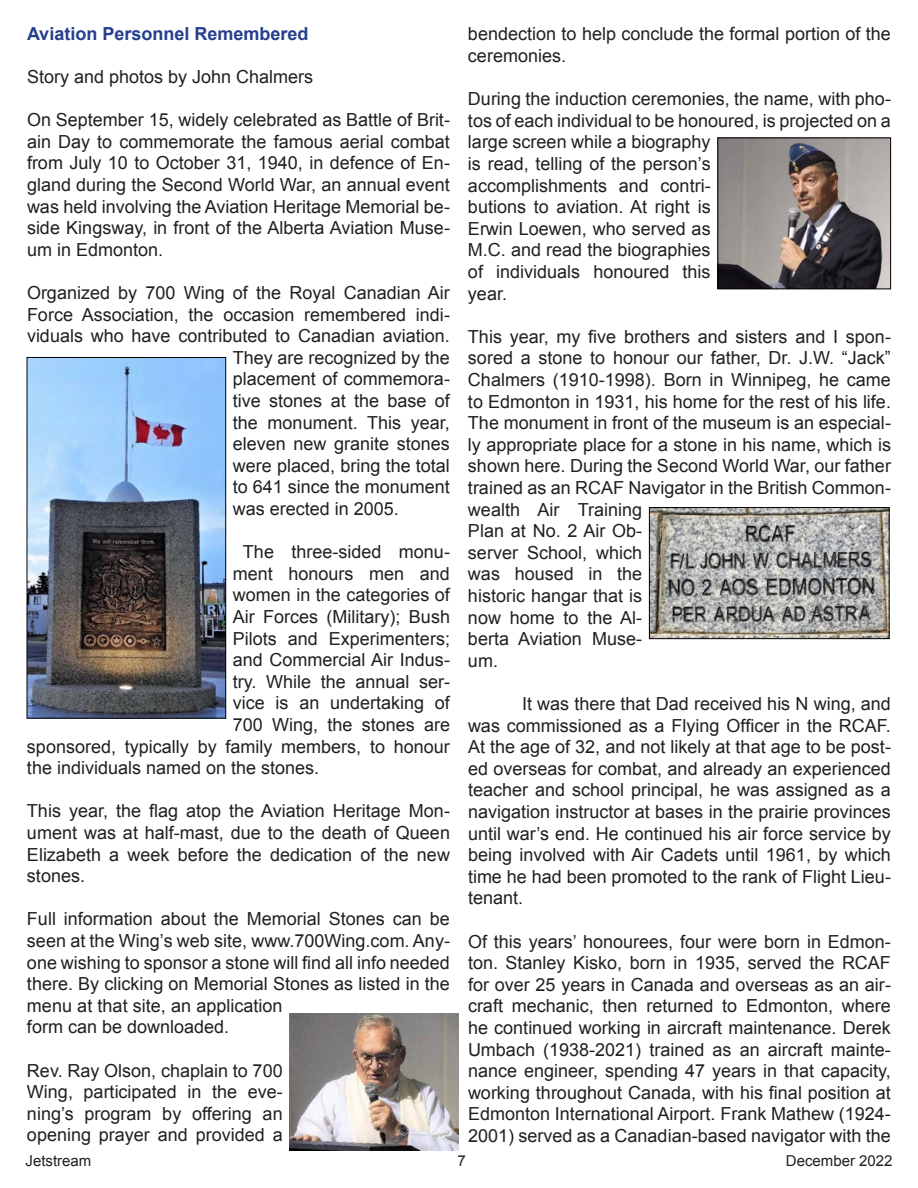
<style>
.page{position:relative;width:918px;height:1188px;background:#fff}
.page>*{position:absolute;margin:0;border:0;box-sizing:border-box;transform-origin:0 0}
.t1{font:18px/21.6px "Arial";color:#231f20;text-align:justify}
.t2{font:700 18px "Arial";color:#253f8e}
.t3{font:15px "Arial";color:#231f20}
</style>
<div class="page">
<img style="left:29px;top:359px;width:195px;height:358px">
<div style="left:27px;top:357px;width:199px;height:362px;border:1px solid #000"></div>
<img style="left:289px;top:1014px;width:170px;height:137px">
<img style="left:719px;top:140px;width:170px;height:147px">
<div style="left:717px;top:138px;width:174px;height:151px;border:1px solid #000"></div>
<img style="left:651px;top:509px;width:237px;height:128px">
<div style="left:649px;top:507px;width:241px;height:132px;border:1px solid #000"></div>
<p class="t2" style="left:27px;top:22px;width:283px">Aviation Personnel Remembered</p>
<p class="t1" style="left:27px;top:66px;width:288px">Story and photos by John Chalmers</p>
<p class="t1" style="left:27px;top:109px;width:424px">On September 15, widely celebrated as Battle of Brit&shy;ain Day to commemorate the famous aerial combat from July 10 to October 31, 1940, in defence of En&shy;gland during the Second World War, an annual event was held involving the Aviation Heritage Memorial be&shy;side Kingsway, in front of the Alberta Aviation Muse&shy;um in Edmonton.</p>
<p class="t1" style="left:27px;top:282px;width:424px">Organized by 700 Wing of the Royal Canadian Air</p>
<p class="t1" style="left:27px;top:304px;width:424px">Force Association, the occasion remembered indi-</p>
<p class="t1" style="left:27px;top:325px;width:424px">viduals who have contributed to Canadian aviation.</p>
<p class="t1" style="left:233px;top:347px;width:219px">They are recognized by the</p>
<p class="t1" style="left:233px;top:369px;width:219px">placement of commemora-</p>
<p class="t1" style="left:233px;top:390px;width:219px">tive stones at the base of</p>
<p class="t1" style="left:233px;top:412px;width:219px">the monument. This year,</p>
<p class="t1" style="left:233px;top:433px;width:219px">eleven new granite stones</p>
<p class="t1" style="left:233px;top:455px;width:219px">were placed, bring the total</p>
<p class="t1" style="left:233px;top:477px;width:219px">to 641 since the monument</p>
<p class="t1" style="left:233px;top:498px;width:168px">was erected in 2005.</p>
<p class="t1" style="left:243px;top:541px;width:209px">The three-sided monu-</p>
<p class="t1" style="left:233px;top:563px;width:219px">ment honours men and</p>
<p class="t1" style="left:233px;top:585px;width:219px">women in the categories of</p>
<p class="t1" style="left:233px;top:606px;width:219px">Air Forces (Military); Bush</p>
<p class="t1" style="left:233px;top:628px;width:219px">Pilots and Experimenters;</p>
<p class="t1" style="left:233px;top:649px;width:219px">and Commercial Air Indus-</p>
<p class="t1" style="left:233px;top:671px;width:219px">try. While the annual ser-</p>
<p class="t1" style="left:233px;top:693px;width:219px">vice is an undertaking of</p>
<p class="t1" style="left:233px;top:714px;width:219px">700 Wing, the stones are</p>
<p class="t1" style="left:27px;top:736px;width:424px">sponsored, typically by family members, to honour</p>
<p class="t1" style="left:27px;top:757px;width:294px">the individuals named on the stones.</p>
<p class="t1" style="left:27px;top:801px;width:425px">This year, the flag atop the Aviation Heritage Mon&shy;ument was at half-mast, due to the death of Queen Elizabeth a week before the dedication of the new stones.</p>
<p class="t1" style="left:27px;top:909px;width:424px;text-align:left">Full information about the Memorial Stones can be seen at the Wing’s web site, www.700Wing.com. Any&shy;one wishing to sponsor a stone will find all info needed there. By clicking on Memorial Stones as listed in the menu at that site, an application<br>form can be downloaded.</p>
<p class="t1" style="left:27px;top:1060px;width:257px">Rev. Ray Olson, chaplain to 700<br>Wing, participated in the eve&shy;ning’s program by offering an opening prayer and provided a</p>
<p class="t1" style="left:468px;top:23px;width:425px">bendection to help conclude the formal portion of the ceremonies.</p>
<p class="t1" style="left:468px;top:88px;width:424px;text-align:left">During the induction ceremonies, the name, with pho&shy;tos of each individual to be honoured, is projected on a large screen while a biography<br>is read, telling of the person’s<br>accomplishments and contri-<br>butions to aviation. At right is<br>Erwin Loewen, who served as<br>M.C. and read the biographies<br>of individuals honoured this<br>year.</p>
<p class="t1" style="left:468px;top:326px;width:425px;text-align:left">This year, my five brothers and sisters and I spon&shy;sored a stone to honour our father, Dr. J.W. “Jack” Chalmers (1910-1998). Born in Winnipeg, he came to Edmonton in 1931, his home for the rest of his life.<br>The monument in front of the museum is an especial&shy;ly appropriate place for a stone in his name, which is shown here. During the Second World War, our father trained as an RCAF Navigator in the British Common&shy;wealth Air Training<br>Plan at No. 2 Air Ob-<br>server School, which<br>was housed in the<br>historic hangar that is<br>now home to the Al-<br>berta Aviation Muse-<br>um.</p>
<p class="t1" style="left:468px;top:693px;width:425px;text-indent:54px">It was there that Dad received his N wing, and was commissioned as a Flying Officer in the RCAF.<br>At the age of 32, and not likely at that age to be post&shy;ed overseas for combat, and already an experienced teacher and school principal, he was assigned as a navigation instructor at bases in the prairie provinces until war’s end. He continued his air force service by being involved with Air Cadets until 1961, by which time he had been promoted to the rank of Flight Lieu&shy;tenant.</p>
<p class="t1" style="left:468px;top:931px;width:425px">Of this years’ honourees, four were born in Edmon&shy;ton. Stanley Kisko, born in 1935, served the RCAF for over 25 years in Canada and overseas as an air&shy;craft mechanic, then returned to Edmonton, where he continued working in aircraft maintenance. Derek Umbach (1938-2021) trained as an aircraft mainte&shy;nance engineer, spending 47 years in that capacity, working throughout Canada, with his final position at Edmonton International Airport. Frank Mathew (1924- 2001) served as a Canadian-based navigator with the</p>
<p class="t3" style="left:26px;top:1151px;width:67px">Jetstream</p>
<p class="t3" style="left:458px;top:1151px;width:10px">7</p>
<p class="t3" style="left:786px;top:1151px;width:108px">December 2022</p>
</div>
